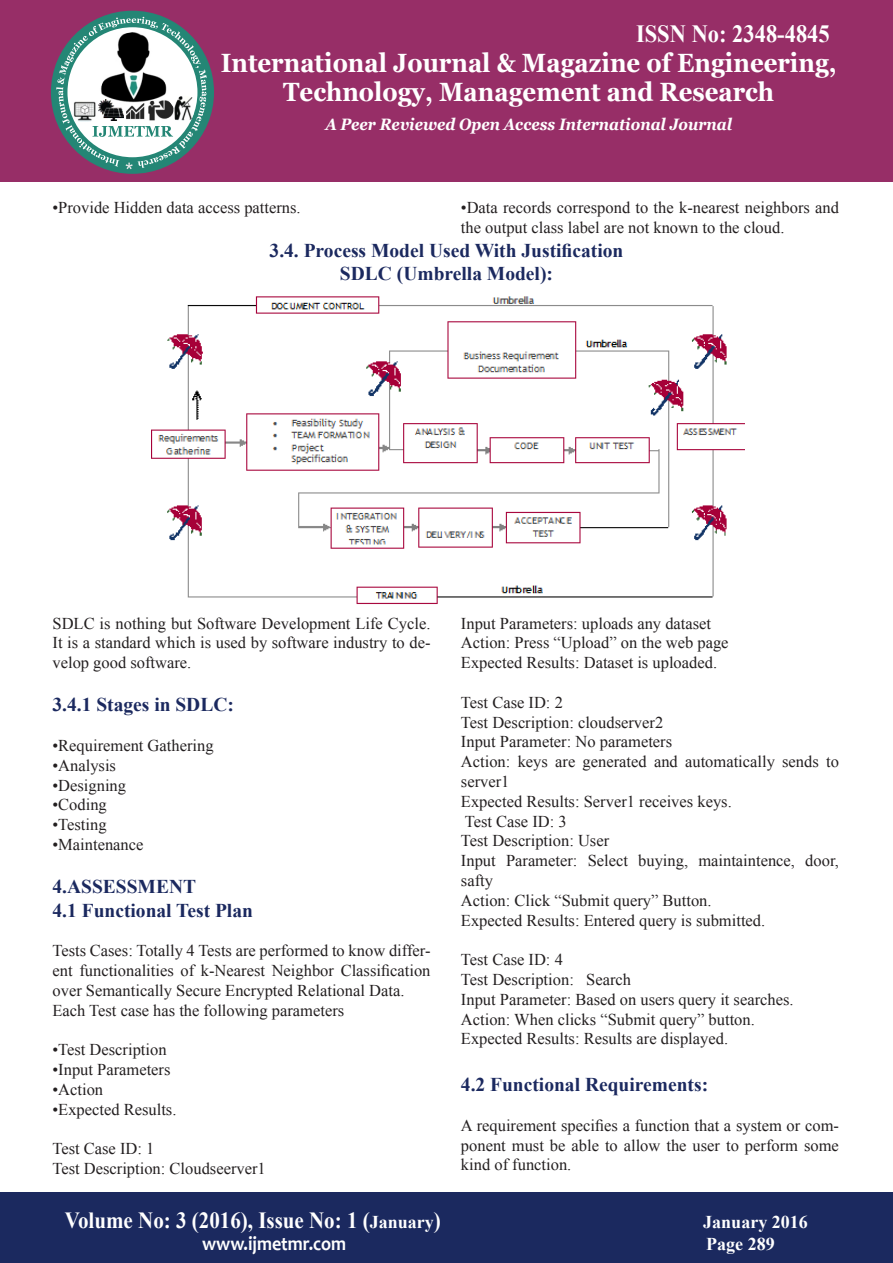
<style>
.page{position:relative;width:893px;height:1263px;background:#fff}
.page>*{position:absolute;margin:0;border:0;box-sizing:border-box;transform-origin:0 0}
.t1{font:700 26.4px/28.8px "Georgia";color:#fff;text-align:center;scale:.91 1}
.t2{font:700 24.75px "Times New Roman";color:#fff;scale:.91 1}
.t3{font:700 23.1px "Times New Roman";color:#fff;scale:.91 1}
.t4{font:700 19.8px "Candara";color:#fff;scale:.91 1}
.t5{font:700 19.5px/23.4px "Times New Roman";color:#1b295f}
.t6{font:700 18px "Times New Roman";color:#fff}
.t7{font:16.5px/19.8px "Times New Roman";color:#231f20}
.t8{font:italic 700 16.5px "Georgia";color:#fff;scale:.91 1}
.s1{font-size:18px}
</style>
<div class="page">
<div style="left:0;top:0;width:893px;height:182px;background:#972e67"></div>
<div style="left:51px;top:11px;width:163px;height:163px;background:#248675;border-radius:50%"></div>
<svg style="left:56px;top:17px;width:151px;height:152px"></svg>
<img style="left:146px;top:99px;width:28px;height:23px">
<img style="left:174px;top:96px;width:21px;height:25px">
<img style="left:99px;top:31px;width:72px;height:74px">
<img style="left:72px;top:101px;width:25px;height:21px">
<img style="left:99px;top:99px;width:25px;height:21px">
<div style="left:0;top:1192px;width:893px;height:71px;background:#1b295f"></div>
<img style="left:151px;top:296px;width:593px;height:308px">
<h2 class="t2" style="left:636px;top:16px;width:214px">ISSN No: 2348-4845</h2>
<h1 class="t1" style="left:221px;top:49px;width:678px">International Journal &amp; Magazine of Engineering,<br>Technology, Management and Research</h1>
<p class="t8" style="left:325px;top:113px;width:448px">A Peer Reviewed Open Access International Journal</p>
<p class="t7" style="left:53px;top:197px;width:250px">•Provide Hidden data access patterns.</p>
<p class="t7" style="left:461px;top:197px;width:380px">•Data records correspond to the k-nearest neighbors and the output class label are not known to the cloud.</p>
<p class="t5" style="left:270px;top:238px;width:355px;text-align:center">3.4. Process Model Used With Justification<br>SDLC (Umbrella Model):</p>
<p class="t7" style="left:53px;top:613px;width:380px;text-align:justify">SDLC is nothing but Software Development Life Cycle.<br>It is a standard which is used by software industry to de&shy;velop good software.</p>
<p class="t5" style="left:52px;top:693px;width:183px">3.4.1 Stages in SDLC:</p>
<p class="t7" style="left:52px;top:735px;width:163px">•Requirement Gathering</p>
<p class="t7" style="left:52px;top:755px;width:65px">•Analysis</p>
<p class="t7" style="left:52px;top:775px;width:75px">•Designing</p>
<p class="t7" style="left:52px;top:795px;width:56px">•Coding</p>
<p class="t7" style="left:52px;top:814px;width:56px">•Testing</p>
<p class="t7" style="left:52px;top:834px;width:92px">•Maintenance</p>
<p class="t5" style="left:52px;top:874px;width:202px">4.ASSESSMENT<br>4.1 Functional Test Plan</p>
<p class="t7" style="left:52px;top:940px;width:380px">Tests Cases: Totally 4 Tests are performed to know differ&shy;ent functionalities of k-Nearest Neighbor Classification over Semantically Secure Encrypted Relational Data.<br>Each Test case has the following parameters</p>
<p class="t7" style="left:52px;top:1039px;width:116px">•Test Description</p>
<p class="t7" style="left:52px;top:1059px;width:120px">•Input Parameters</p>
<p class="t7" style="left:52px;top:1079px;width:52px">•Action</p>
<p class="t7" style="left:52px;top:1099px;width:126px">•Expected Results.</p>
<p class="t7" style="left:52px;top:1138px;width:215px">Test Case ID: 1<br>Test Description: Cloudseerver1</p>
<p class="t7" style="left:461px;top:613px;width:269px">Input Parameters: uploads any dataset<br>Action: Press “Upload” on the web page<br>Expected Results: Dataset is uploaded.</p>
<p class="t7" style="left:461px;top:692px;width:379px">Test Case ID: 2<br>Test Description: cloudserver2<br>Input Parameter: No parameters<br>Action: keys are generated and automatically sends to server1<br>Expected Results: Server1 receives keys.<br>Test Case ID: 3<br>Test Description: User<br>Input Parameter: Select buying, maintaintence, door, safty<br>Action: Click “Submit query” Button.<br>Expected Results: Entered query is submitted.</p>
<p class="t7" style="left:461px;top:949px;width:334px">Test Case ID: 4<br>Test Description: Search<br>Input Parameter: Based on users query it searches.<br>Action: When clicks “Submit query” button.<br>Expected Results: Results are displayed.</p>
<p class="t5" style="left:461px;top:1072px;width:249px">4.2 Functional Requirements:</p>
<p class="t7" style="left:461px;top:1115px;width:380px;text-align:justify">A requirement specifies a function that a system or com&shy;ponent must be able to allow the user to perform some kind of function.</p>
<h3 class="t3" style="left:65px;top:1204px;width:415px">Volume No: 3 (2016), Issue No: 1 (<span class="s1">January</span>)</h3>
<p class="t6" style="left:703px;top:1210px;width:106px">January 2016</p>
<p class="t4" style="left:202px;top:1231px;width:160px">www.ijmetmr.com</p>
<p class="t6" style="left:706px;top:1231px;width:70px">Page 289</p>
</div>
